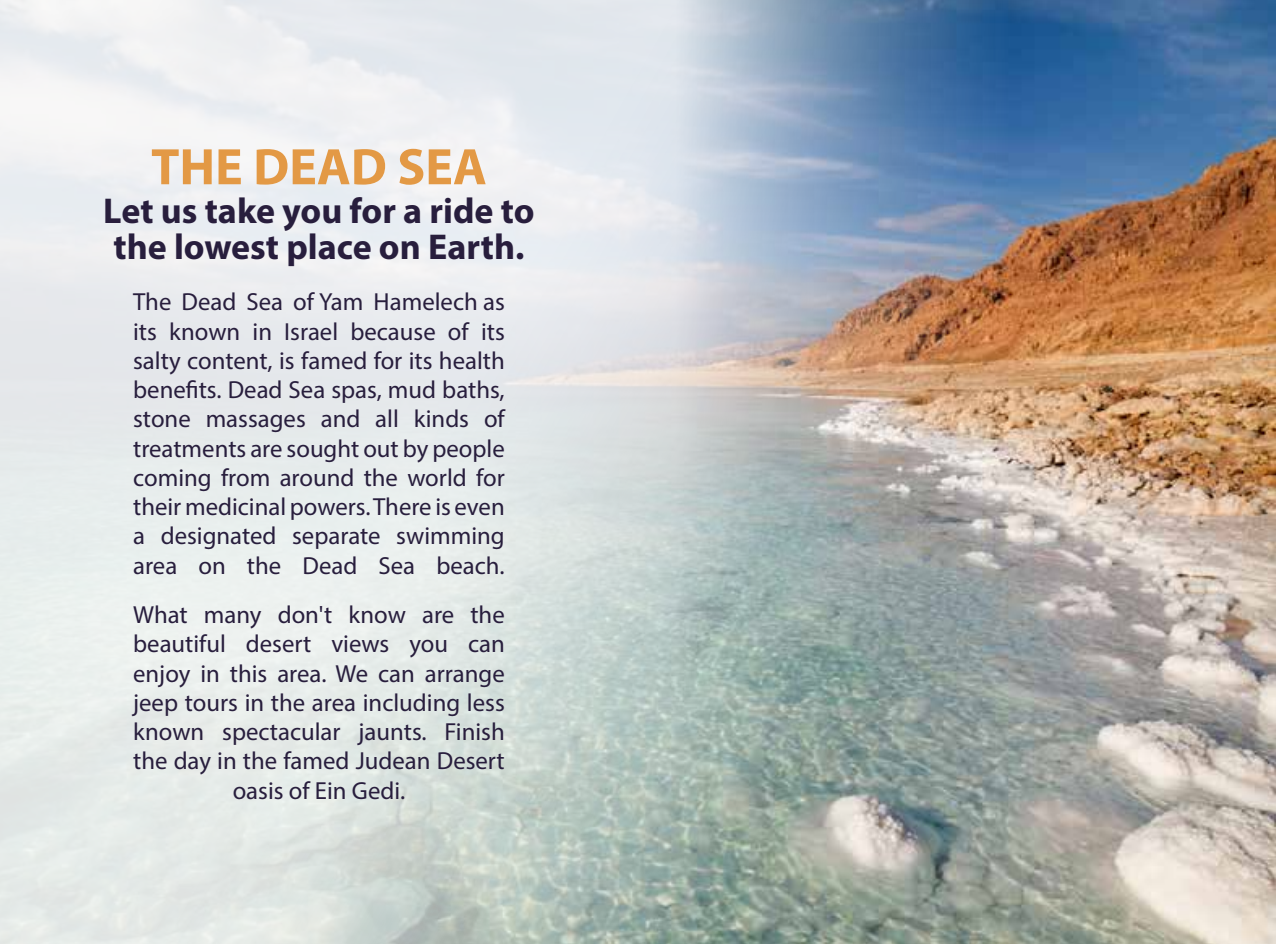
<style>
.page{position:relative;width:1276px;height:944px;background:#fff}
.page>*{position:absolute;margin:0;border:0;box-sizing:border-box;transform-origin:0 0}
.t1{font:700 51.75px "Myriad Pro";color:#e39945}
.t2{font:700 36px/36px "Myriad Pro";color:#281e3d}
.t3{font:24.75px/29.2px "Myriad Pro";color:#281e3d;text-align:justify}
</style>
<div class="page">
<img style="left:0;top:0;width:1276px;height:944px">
<h1 class="t1" style="left:151px;top:133px;width:337px">THE DEAD SEA</h1>
<h2 class="t2" style="left:103px;top:191px;width:433px">Let us take you for a ride to the lowest place on Earth.</h2>
<p class="t3" style="left:133px;top:287px;width:373px">The Dead Sea of Yam Hamelech as its known in Israel because of its salty content, is famed for its health benefits. Dead Sea spas, mud baths, stone massages and all kinds of treatments are sought out by people coming from around the world for their medicinal powers. There is even a designated separate swimming area on the Dead Sea beach.</p>
<p class="t3" style="left:133px;top:600px;width:373px;text-align:center">What many don't know are the beautiful desert views you can enjoy in this area. We can arrange jeep tours in the area including less known spectacular jaunts. Finish the day in the famed Judean Desert oasis of Ein Gedi.</p>
</div>
